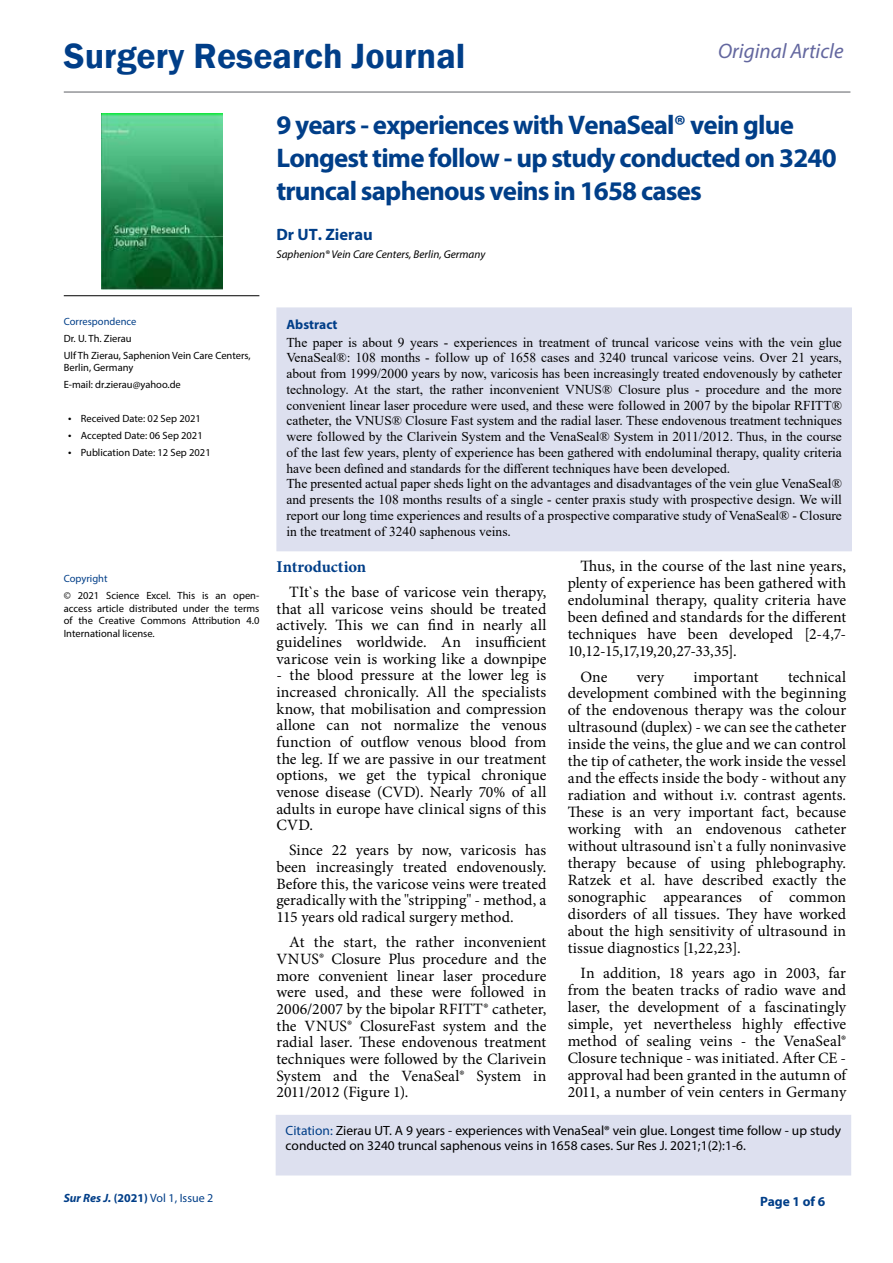
<style>
.page{position:relative;width:893px;height:1263px;background:#fff}
.page>*{position:absolute;margin:0;border:0;box-sizing:border-box;transform-origin:0 0}
.t1{font:600 36px "Franklin Gothic";color:#003e88}
.t2{font:700 27px/33px "Myriad Pro";letter-spacing:-.03em;color:#003e88}
.t3{font:italic 21px "Myriad Pro";color:#63679f}
.t4{font:700 16.5px "Minion Pro";letter-spacing:-.005em;color:#003e88}
.t5{font:700 16.5px "Myriad Pro";color:#003e88}
.t6{font:15.75px/17px "Minion Pro";color:#000;text-align:justify}
.t7{font:13.5px/15.8px "Times New Roman";color:#000}
.t8{font:700 13.5px "Myriad Pro";color:#003e88}
.t9{font:13.35px/15px "Myriad Pro";color:#000}
.t10{font:12px "Myriad Pro";color:#003e88}
.t11{font:italic 11.25px "Myriad Pro";color:#000}
.t12{font:10.5px/12.6px "Myriad Pro";color:#000}
.t13{font:10.5px "Myriad Pro";color:#003e88}
.s1{font-size:12px}
.s2{color:#003e88}
.s3{font-weight:700;font-style:italic}
.s4{font-weight:700}
</style>
<div class="page">
<div style="left:276px;top:1115px;width:574px;height:60px;background:#dde0ef"></div>
<img style="left:101px;top:114px;width:121px;height:175px">
<hr style="left:64px;top:295px;width:195px;height:1px;background:#000">
<hr style="left:64px;top:91px;width:786px;height:2px;background:#939598">
<div style="left:277px;top:308px;width:574px;height:243px;background:#dde0ef"></div>
<div style="left:276px;top:307px;width:576px;height:244px;border:2px solid #dde0ef"></div>
<h1 class="t1" style="left:64px;top:34px;width:403px">Surgery Research Journal</h1>
<h3 class="t3" style="left:718px;top:38px;width:127px">Original Article</h3>
<h2 class="t2" style="left:276px;top:108px;width:562px">9 years - experiences with VenaSeal® vein glue<br>Longest time follow - up study conducted on 3240 truncal saphenous veins in 1658 cases</h2>
<p class="t5" style="left:276px;top:223px;width:98px">Dr UT. Zierau</p>
<p class="t11" style="left:276px;top:247px;width:210px">Saphenion® Vein Care Centers, Berlin, Germany</p>
<p class="t13" style="left:64px;top:315px;width:74px">Correspondence</p>
<p class="t12" style="left:64px;top:330px;width:188px;line-height:16.8px">Dr. U. Th. Zierau<br>Ulf Th Zierau, Saphenion Vein Care Centers,</p>
<p class="t12" style="left:64px;top:359px;width:119px;line-height:16.8px">Berlin, Germany<br>E-mail: dr.zierau@yahoo.de</p>
<p class="t12" style="left:68px;top:412px;width:134px"><span class="s1">•</span> Received Date: 02 Sep 2021</p>
<p class="t12" style="left:68px;top:429px;width:136px"><span class="s1">•</span> Accepted Date: 06 Sep 2021</p>
<p class="t12" style="left:68px;top:446px;width:144px"><span class="s1">•</span> Publication Date: 12 Sep 2021</p>
<p class="t13" style="left:64px;top:572px;width:45px">Copyright</p>
<p class="t12" style="left:64px;top:589px;width:197px;text-align:justify">© 2021 Science Excel. This is an open&shy;access article distributed under the terms of the Creative Commons Attribution 4.0<br>International license.</p>
<p class="t8" style="left:286px;top:315px;width:53px">Abstract</p>
<p class="t7" style="left:286px;top:334px;width:557px">The paper is about 9 years - experiences in treatment of truncal varicose veins with the vein glue VenaSeal®: 108 months - follow up of 1658 cases and 3240 truncal varicose veins. Over 21 years, about from 1999/2000 years by now, varicosis has been increasingly treated endovenously by catheter technology. At the start, the rather inconvenient VNUS® Closure plus - procedure and the more convenient linear laser procedure were used, and these were followed in 2007 by the bipolar RFITT® catheter, the VNUS® Closure Fast system and the radial laser. These endovenous treatment techniques were followed by the Clarivein System and the VenaSeal® System in 2011/2012. Thus, in the course of the last few years, plenty of experience has been gathered with endoluminal therapy, quality criteria have been defined and standards for the different techniques have been developed.<br>The presented actual paper sheds light on the advantages and disadvantages of the vein glue VenaSeal® and presents the 108 months results of a single - center praxis study with prospective design. We will report our long time experiences and results of a prospective comparative study of VenaSeal® - Closure in the treatment of 3240 saphenous veins.</p>
<p class="t4" style="left:276px;top:555px;width:91px">Introduction</p>
<p class="t6" style="left:276px;top:584px;width:272px;text-indent:13px">TIt`s the base of varicose vein therapy, that all varicose veins should be treated actively. This we can find in nearly all guidelines worldwide. An insufficient varicose vein is working like a downpipe</p>
<p class="t6" style="left:276px;top:667px;width:272px">- the blood pressure at the lower leg is increased chronically. All the specialists know, that mobilisation and compression allone can not normalize the venous function of outflow venous blood from the leg. If we are passive in our treatment options, we get the typical chronique venose disease (CVD). Nearly 70% of all adults in europe have clinical signs of this CVD.</p>
<p class="t6" style="left:276px;top:842px;width:272px;text-indent:13px">Since 22 years by now, varicosis has been increasingly treated endovenously.<br>Before this, the varicose veins were treated geradically with the "stripping" - method, a 115 years old radical surgery method.</p>
<p class="t6" style="left:276px;top:934px;width:272px;text-indent:13px">At the start, the rather inconvenient VNUS® Closure Plus procedure and the more convenient linear laser procedure were used, and these were followed in 2006/2007 by the bipolar RFITT® catheter, the VNUS® ClosureFast system and the radial laser. These endovenous treatment techniques were followed by the Clarivein System and the VenaSeal® System in 2011/2012 (Figure 1).</p>
<p class="t6" style="left:568px;top:558px;width:280px;text-indent:13px">Thus, in the course of the last nine years, plenty of experience has been gathered with endoluminal therapy, quality criteria have been defined and standards for the different techniques have been developed [2-4,7- 10,12-15,17,19,20,27-33,35].</p>
<p class="t6" style="left:580px;top:668px;width:28px">One</p>
<p class="t6" style="left:637px;top:668px;width:29px">very</p>
<p class="t6" style="left:693px;top:668px;width:67px">important</p>
<p class="t6" style="left:568px;top:668px;width:280px;text-indent:220px">technical development combined with the beginning of the endovenous therapy was the colour ultrasound (duplex) - we can see the catheter inside the veins, the glue and we can control the tip of catheter, the work inside the vessel and the effects inside the body - without any radiation and without i.v. contrast agents.<br>These is an very important fact, because working with an endovenous catheter without ultrasound isn`t a fully noninvasive therapy because of using phlebography.<br>Ratzek et al. have described exactly the sonographic appearances of common disorders of all tissues. They have worked about the high sensitivity of ultrasound in tissue diagnostics [1,22,23].</p>
<p class="t6" style="left:568px;top:965px;width:280px;text-indent:13px">In addition, 18 years ago in 2003, far from the beaten tracks of radio wave and laser, the development of a fascinatingly simple, yet nevertheless highly effective method of sealing veins - the VenaSeal® Closure technique - was initiated. After CE - approval had been granted in the autumn of 2011, a number of vein centers in Germany</p>
<p class="t9" style="left:286px;top:1123px;width:557px"><span class="s2">Citation:</span> Zierau UT. A 9 years - experiences with VenaSeal® vein glue. Longest time follow - up study conducted on 3240 truncal saphenous veins in 1658 cases. Sur Res J. 2021;1(2):1-6.</p>
<p class="t10" style="left:64px;top:1190px;width:151px"><span class="s3">Sur Res J.</span> <span class="s4">(2021)</span> Vol 1, Issue 2</p>
<p class="t8" style="left:760px;top:1192px;width:67px">Page 1 of 6</p>
</div>
